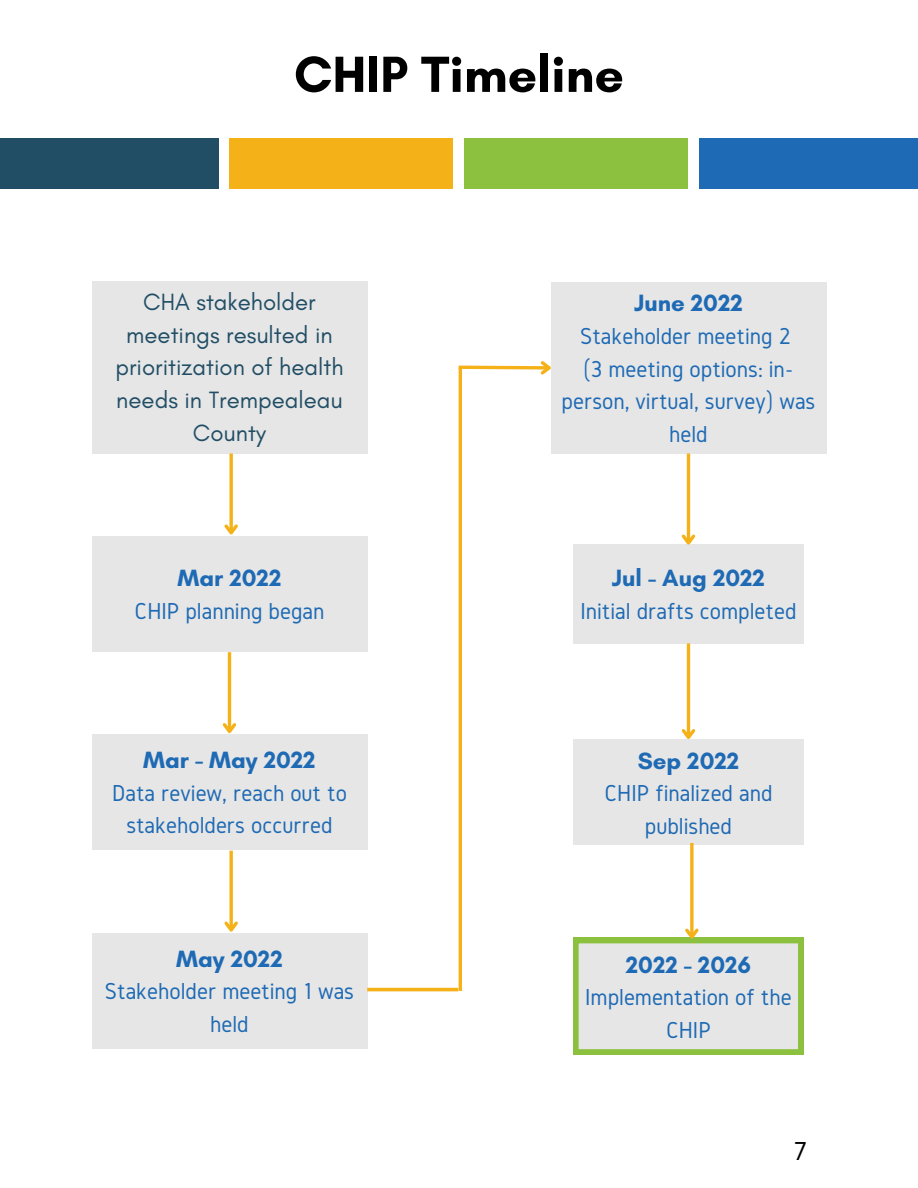
<style>
.page{position:relative;width:918px;height:1188px;background:#fff}
.page>*{position:absolute;margin:0;border:0;box-sizing:border-box;transform-origin:0 0}
.t1{font:700 51.75px "Glacial Indifference";color:#000}
.t2{font:27px "Gidole";color:#000}
.t3{font:24px/32.7px "Gidole";color:#1e6ab4;text-align:center}
.t4{font:24px/32.7px "Glacial Indifference";color:#214e65;text-align:center}
.t5{font:700 24px "Glacial Indifference";color:#1e6ab4}
.s1{font-family:"Glacial Indifference";font-weight:700}
</style>
<div class="page">
<div style="left:0;top:138px;width:219px;height:51px;background:#214e65"></div>
<div style="left:230px;top:138px;width:223px;height:51px;background:#f5b218"></div>
<div style="left:464px;top:138px;width:224px;height:51px;background:#8bc13e"></div>
<div style="left:699px;top:138px;width:219px;height:51px;background:#1e6ab4"></div>
<div style="left:92px;top:281px;width:275px;height:172px;background:#e6e6e6"></div>
<div style="left:92px;top:536px;width:275px;height:116px;background:#e6e6e6"></div>
<div style="left:92px;top:734px;width:275px;height:116px;background:#e6e6e6"></div>
<div style="left:92px;top:933px;width:275px;height:116px;background:#e6e6e6"></div>
<hr style="left:367px;top:988px;width:91px;height:3px;background:#f5b218">
<svg style="left:229px;top:454px;width:4px;height:67px"></svg>
<svg style="left:224px;top:521px;width:14px;height:14px"></svg>
<hr style="left:228px;top:652px;width:3px;height:80px;background:#f5b218">
<svg style="left:222px;top:720px;width:15px;height:14px"></svg>
<svg style="left:229px;top:851px;width:4px;height:67px"></svg>
<svg style="left:224px;top:918px;width:14px;height:14px"></svg>
<div style="left:551px;top:282px;width:275px;height:171px;background:#e6e6e6"></div>
<div style="left:573px;top:545px;width:231px;height:99px;background:#e6e6e6"></div>
<div style="left:573px;top:739px;width:231px;height:106px;background:#e6e6e6"></div>
<hr style="left:459px;top:368px;width:3px;height:623px;background:#f5b218">
<svg style="left:458px;top:361px;width:93px;height:17px"></svg>
<hr style="left:687px;top:454px;width:3px;height:89px;background:#f5b218">
<svg style="left:679px;top:531px;width:19px;height:14px"></svg>
<hr style="left:687px;top:643px;width:3px;height:94px;background:#f5b218">
<svg style="left:681px;top:726px;width:15px;height:13px"></svg>
<svg style="left:690px;top:843px;width:4px;height:83px"></svg>
<svg style="left:573px;top:926px;width:231px;height:129px;background:#dde3d3"></svg>
<h1 class="t1" style="left:294px;top:43px;width:331px">CHIP Timeline</h1>
<p class="t4" style="left:115px;top:285px;width:230px">CHA stakeholder meetings resulted in prioritization of health needs in Trempealeau<br>County</p>
<p class="t5" style="left:178px;top:564px;width:105px">Mar 2022</p>
<p class="t3" style="left:135px;top:594px;width:191px">CHIP planning began</p>
<h3 class="t5" style="left:143px;top:745px;width:174px">Mar - May 2022</h3>
<p class="t3" style="left:112px;top:776px;width:236px">Data review, reach out to stakeholders occurred</p>
<p class="t3" style="left:105px;top:942px;width:251px"><span class="s1">May 2022<br></span>Stakeholder meeting 1 was held</p>
<p class="t3" style="left:562px;top:287px;width:255px"><span class="s1">June 2022<br></span>Stakeholder meeting 2<br>(3 meeting options: in&shy;person, virtual, survey) was held</p>
<p class="t3" style="left:580px;top:562px;width:218px"><span class="s1">Jul - Aug 2022<br></span>Initial drafts completed</p>
<p class="t3" style="left:604px;top:744px;width:170px"><span class="s1">Sep 2022<br></span>CHIP finalized and published</p>
<p class="t3" style="left:585px;top:948px;width:208px"><span class="s1">2022 - 2026<br></span>Implementation of the<br>CHIP</p>
<p class="t2" style="left:794px;top:1137px;width:15px">7</p>
</div>
